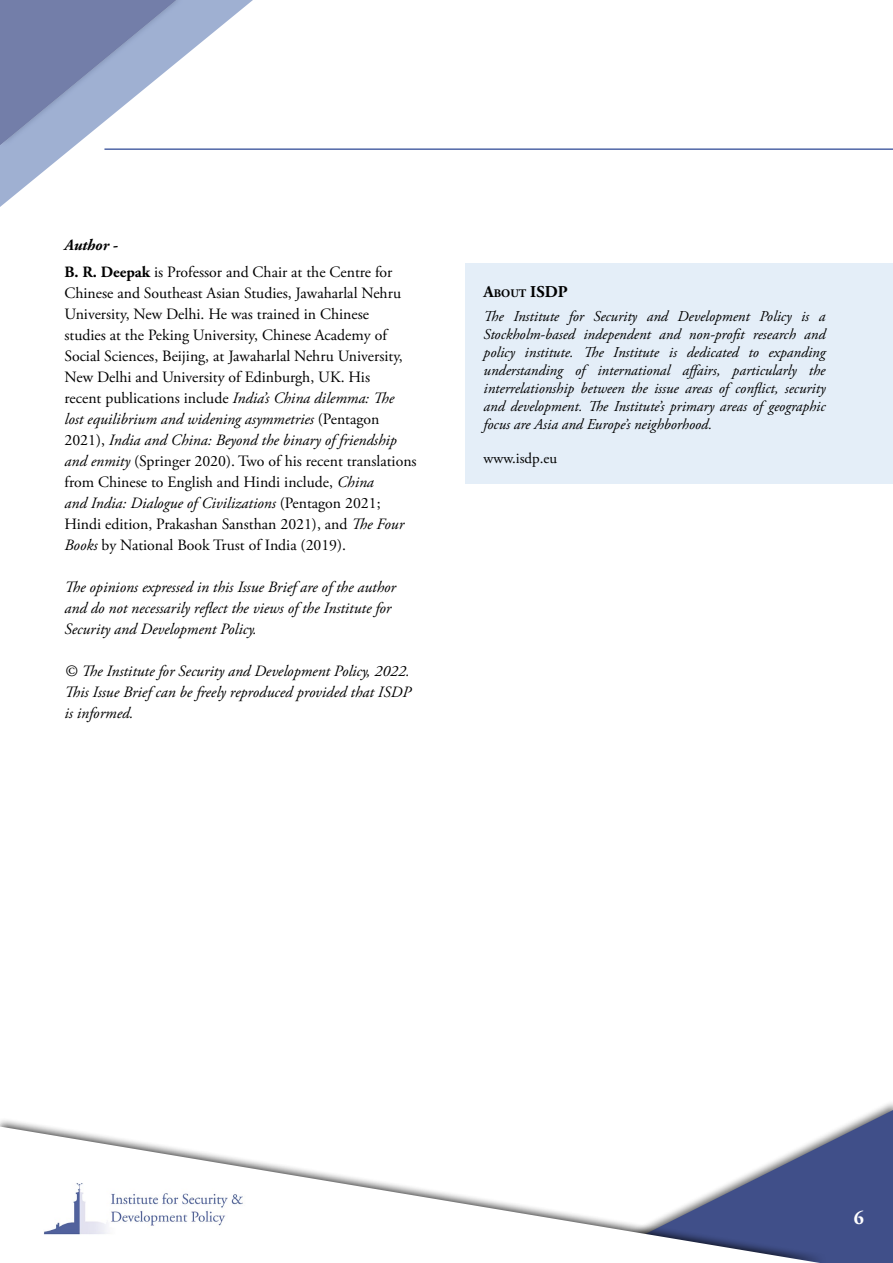
<style>
.page{position:relative;width:893px;height:1263px;background:#fff}
.page>*{position:absolute;margin:0;border:0;box-sizing:border-box;transform-origin:0 0}
.t1{font:700 19.5px "Adobe Garamond Pro";color:#fff}
.t2{font:700 16.5px "Adobe Garamond Pro";color:#000}
.t3{font:15.75px/21px "Adobe Garamond Pro";color:#000}
.t4{font:italic 15.75px/21px "Adobe Garamond Pro";color:#000}
.t5{font:italic 700 15.75px "Adobe Garamond Pro";color:#000}
.Info_Box{font:italic 15px/18px "Adobe Garamond Pro";color:#000;text-align:justify}
.Info_Box-2{font:15px "Adobe Garamond Pro";color:#000}
.s1{font-weight:700}
.s2{font-style:italic}
.s3{font-size:11.55px}
</style>
<div class="page">
<hr style="left:104px;top:148px;width:789px;height:2px;background:#5066a7">
<svg style="left:828px;top:1110px;width:65px;height:153px;background:#505e92"></svg>
<div style="left:0;top:1117px;width:828px;height:146px;background:#000;opacity:.75"></div>
<svg style="left:0;top:1126px;width:820px;height:137px"></svg>
<svg style="left:0;top:0;width:253px;height:207px"></svg>
<img style="left:44px;top:1177px;width:202px;height:60px">
<div style="left:466px;top:264px;width:427px;height:220px;background:#e4eef8"></div>
<p class="t5" style="left:64px;top:235px;width:55px">Author -</p>
<p class="t3" style="left:64px;top:262px;width:354px"><span class="s1">B. R. Deepak</span> is Professor and Chair at the Centre for Chinese and Southeast Asian Studies, Jawaharlal Nehru University, New Delhi. He was trained in Chinese<br>studies at the Peking University, Chinese Academy of Social Sciences, Beijing, at Jawaharlal Nehru University, New Delhi and University of Edinburgh, UK. His<br>recent publications include <span class="s2">India’s China dilemma: The lost equilibrium and widening asymmetries</span> (Pentagon 2021), <span class="s2">India and China: Beyond the binary of friendship and enmity</span> (Springer 2020). Two of his recent translations from Chinese to English and Hindi include, <span class="s2">China<br>and India: Dialogue of Civilizations</span> (Pentagon 2021; Hindi edition, Prakashan Sansthan 2021), and <span class="s2">The Four Books</span> by National Book Trust of India (2019).</p>
<p class="t4" style="left:64px;top:576px;width:333px">The opinions expressed in this Issue Brief are of the author and do not necessarily reflect the views of the Institute for<br>Security and Development Policy.</p>
<p class="t4" style="left:64px;top:660px;width:348px;text-align:justify">© The Institute for Security and Development Policy, 2022.<br>This Issue Brief can be freely reproduced provided that ISDP is informed.</p>
<p class="t2" style="left:484px;top:282px;width:86px">A<span class="s3">bout</span> ISDP</p>
<p class="Info_Box" style="left:484px;top:307px;width:343px">The Institute for Security and Development Policy is a Stockholm-based independent and non-profit research and policy institute. The Institute is dedicated to expanding understanding of international affairs, particularly the interrelationship between the issue areas of conflict, security and development. The Institute’s primary areas of geographic focus are Asia and Europe’s neighborhood.</p>
<p class="Info_Box-2" style="left:484px;top:449px;width:75px">www.isdp.eu</p>
<p class="t1" style="left:854px;top:1206px;width:12px">6</p>
</div>
